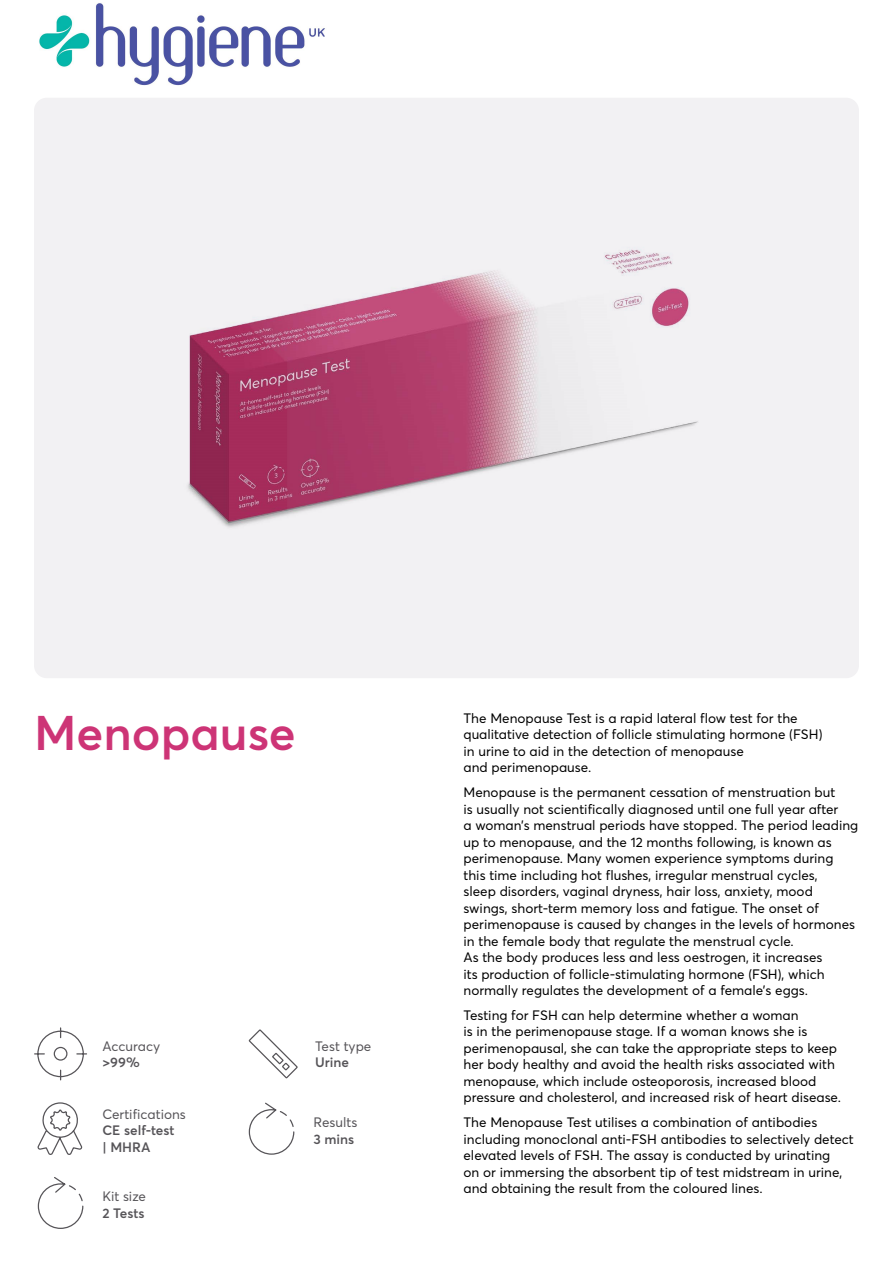
<style>
.page{position:relative;width:893px;height:1263px;background:#fff}
.page>*{position:absolute;margin:0;border:0;box-sizing:border-box;transform-origin:0 0}
.t1{font:600 48px "Averta";color:#cd3476}
.t2{font:13.5px/16.5px "Averta";color:#000}
.t3{font:13.5px "Averta";color:#565458}
.t4{font:600 13.5px/16.5px "Averta";color:#565458}
</style>
<div class="page">
<div style="left:34px;top:98px;width:825px;height:580px;background:#f2f1f3;border-radius:13px"></div>
<img style="left:188px;top:249px;width:510px;height:279px">
<svg style="left:34px;top:1027px;width:53px;height:54px"></svg>
<svg style="left:248px;top:1029px;width:50px;height:50px"></svg>
<svg style="left:37px;top:1177px;width:47px;height:52px"></svg>
<svg style="left:248px;top:1102px;width:47px;height:53px"></svg>
<svg style="left:37px;top:1102px;width:46px;height:53px"></svg>
<img style="left:39px;top:3px;width:286px;height:83px">
<h1 class="t1" style="left:34px;top:703px;width:263px">Menopause</h1>
<p class="t2" style="left:463px;top:710px;width:360px">The Menopause Test is a rapid lateral flow test for the qualitative detection of follicle stimulating hormone (FSH) in urine to aid in the detection of menopause<br>and perimenopause.</p>
<p class="t2" style="left:463px;top:784px;width:396px">Menopause is the permanent cessation of menstruation but<br>is usually not scientifically diagnosed until one full year after<br>a woman’s menstrual periods have stopped. The period leading up to menopause, and the 12 months following, is known as perimenopause. Many women experience symptoms during this time including hot flushes, irregular menstrual cycles,<br>sleep disorders, vaginal dryness, hair loss, anxiety, mood swings, short-term memory loss and fatigue. The onset of perimenopause is caused by changes in the levels of hormones in the female body that regulate the menstrual cycle.<br>As the body produces less and less oestrogen, it increases<br>its production of follicle-stimulating hormone (FSH), which normally regulates the development of a female’s eggs.</p>
<p class="t2" style="left:463px;top:1007px;width:379px">Testing for FSH can help determine whether a woman<br>is in the perimenopause stage. If a woman knows she is perimenopausal, she can take the appropriate steps to keep her body healthy and avoid the health risks associated with menopause, which include osteoporosis, increased blood pressure and cholesterol, and increased risk of heart disease.</p>
<p class="t2" style="left:463px;top:1114px;width:392px">The Menopause Test utilises a combination of antibodies including monoclonal anti-FSH antibodies to selectively detect elevated levels of FSH. The assay is conducted by urinating<br>on or immersing the absorbent tip of test midstream in urine, and obtaining the result from the coloured lines.</p>
<p class="t3" style="left:102px;top:1038px;width:59px">Accuracy</p>
<p class="t4" style="left:102px;top:1054px;width:39px">&gt;99%</p>
<p class="t3" style="left:315px;top:1038px;width:58px">Test type</p>
<p class="t4" style="left:315px;top:1054px;width:35px">Urine</p>
<p class="t3" style="left:102px;top:1106px;width:85px">Certifications</p>
<p class="t4" style="left:102px;top:1122px;width:73px">CE self-test | MHRA</p>
<p class="t3" style="left:102px;top:1188px;width:45px">Kit size</p>
<p class="t4" style="left:102px;top:1205px;width:44px">2 Tests</p>
<p class="t3" style="left:313px;top:1114px;width:45px">Results</p>
<p class="t4" style="left:313px;top:1130px;width:42px">3 mins</p>
</div>
